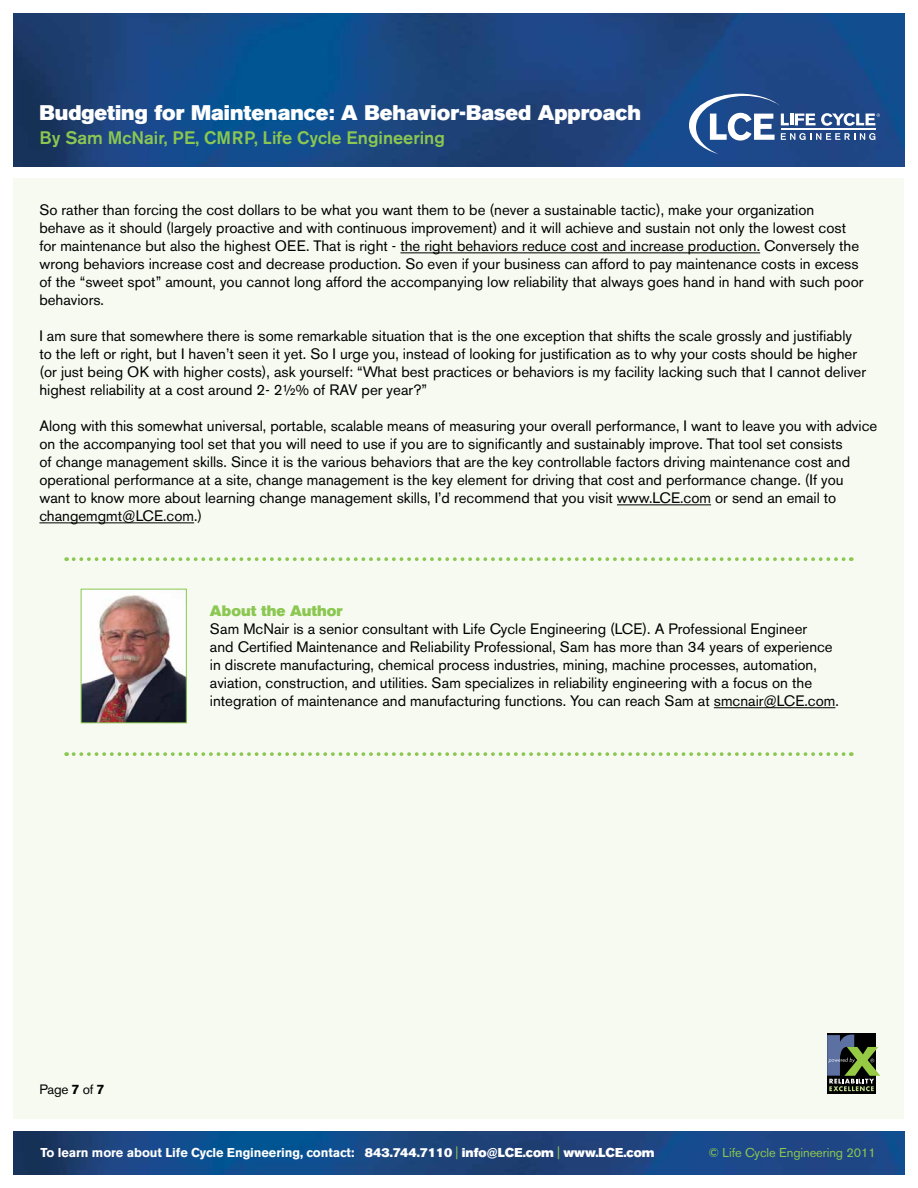
<style>
.page{position:relative;width:918px;height:1188px;background:#fff}
.page>*{position:absolute;margin:0;border:0;box-sizing:border-box;transform-origin:0 0}
.t1{font:21px "Akzidenz Grotesk BE Super";color:#fff}
.t2{font:500 18px "Akzidenz Grotesk BE";color:#8bc751}
.t3{font:15px/18px "Akzidenz Grotesk BE";color:#000}
.t4{font:15px "Akzidenz Grotesk BE Super";color:#8bc751}
.t5{font:13.5px "Akzidenz Grotesk BE";letter-spacing:-.015em;color:#000}
.t6{font:700 12.75px "Akzidenz Grotesk BE";letter-spacing:-.005em;color:#fff}
.t7{font:12.75px "Akzidenz Grotesk BE";letter-spacing:-.005em;color:#8bc751}
.s1{font-weight:700}
.s2{font-family:"Akzidenz Grotesk BE Super";font-weight:400}
.s3{font-weight:400;color:#8bc751}
</style>
<div class="page">
<img style="left:14px;top:14px;width:890px;height:152px">
<img style="left:14px;top:1131px;width:890px;height:43px">
<svg style="left:689px;top:94px;width:191px;height:60px"></svg>
<div style="left:14px;top:178px;width:890px;height:941px;background:#f6faf1"></div>
<svg style="left:827px;top:1033px;width:49px;height:61px"></svg>
<svg style="left:827px;top:1035px;width:53px;height:56px;background:#536253"></svg>
<hr style="left:400px;top:252px;width:360px;height:1px;background:#000">
<hr style="left:617px;top:504px;width:94px;height:1px;background:#000">
<hr style="left:39px;top:522px;width:155px;height:1px;background:#000">
<hr style="left:714px;top:707px;width:121px;height:1px;background:#000">
<img style="left:83px;top:591px;width:101px;height:130px">
<svg style="left:74px;top:557px;width:778px;height:4px"></svg>
<svg style="left:74px;top:752px;width:778px;height:4px"></svg>
<h1 class="t1" style="left:39px;top:100px;width:603px">Budgeting for Maintenance: A Behavior-Based Approach</h1>
<p class="t2" style="left:39px;top:126px;width:407px">By Sam McNair, PE, CMRP, Life Cycle Engineering</p>
<p class="t3" style="left:39px;top:201px;width:826px">So rather than forcing the cost dollars to be what you want them to be (never a sustainable tactic), make your organization behave as it should (largely proactive and with continuous improvement) and it will achieve and sustain not only the lowest cost for maintenance but also the highest OEE. That is right - the right behaviors reduce cost and increase production. Conversely the wrong behaviors increase cost and decrease production. So even if your business can afford to pay maintenance costs in excess of the “sweet spot” amount, you cannot long afford the accompanying low reliability that always goes hand in hand with such poor behaviors.</p>
<p class="t3" style="left:39px;top:327px;width:828px">I am sure that somewhere there is some remarkable situation that is the one exception that shifts the scale grossly and justifiably to the left or right, but I haven’t seen it yet. So I urge you, instead of looking for justification as to why your costs should be higher (or just being OK with higher costs), ask yourself: “What best practices or behaviors is my facility lacking such that I cannot deliver highest reliability at a cost around 2- 2½% of RAV per year?”</p>
<p class="t3" style="left:39px;top:417px;width:839px">Along with this somewhat universal, portable, scalable means of measuring your overall performance, I want to leave you with advice on the accompanying tool set that you will need to use if you are to significantly and sustainably improve. That tool set consists<br>of change management skills. Since it is the various behaviors that are the key controllable factors driving maintenance cost and operational performance at a site, change management is the key element for driving that cost and performance change. (If you want to know more about learning change management skills, I’d recommend that you visit www.LCE.com or send an email to changemgmt@LCE.com.)</p>
<p class="t4" style="left:210px;top:602px;width:134px">About the Author</p>
<p class="t3" style="left:210px;top:620px;width:630px">Sam McNair is a senior consultant with Life Cycle Engineering (LCE). A Professional Engineer<br>and Certified Maintenance and Reliability Professional, Sam has more than 34 years of experience in discrete manufacturing, chemical process industries, mining, machine processes, automation, aviation, construction, and utilities. Sam specializes in reliability engineering with a focus on the integration of maintenance and manufacturing functions. You can reach Sam at smcnair@LCE.com.</p>
<p class="t5" style="left:39px;top:1081px;width:66px">Page <span class="s1">7</span> of <span class="s1">7</span></p>
<p class="t6" style="left:40px;top:1146px;width:616px">To learn more about Life Cycle Engineering, contact: <span class="s2">843.744.7110</span> <span class="s3">|</span> <span class="s2">info@LCE.com</span> <span class="s3">|</span> <span class="s2">www.LCE.com</span></p>
<p class="t7" style="left:709px;top:1145px;width:169px">© Life Cycle Engineering 2011</p>
</div>
